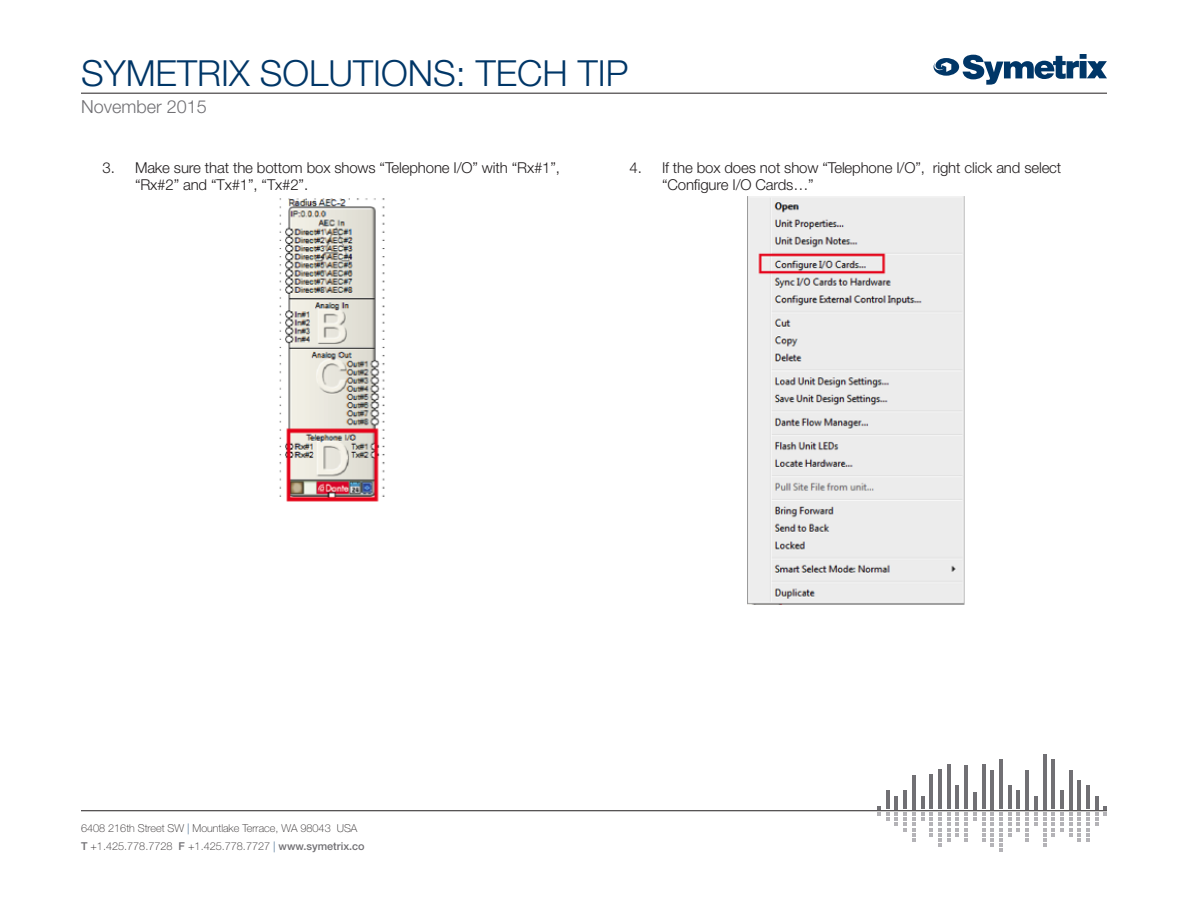
<style>
.page{position:relative;width:1188px;height:918px;background:#fff}
.page>*{position:absolute;margin:0;border:0;box-sizing:border-box;transform-origin:0 0}
.t1{font:300 36px "Helvetica Neue LT Std";color:#003667}
.t2{font:300 18px "Helvetica Neue LT Std";color:#717074}
.Body_Text{font:300 15px/17.2px "Helvetica Neue LT Std";letter-spacing:-.01em;color:#231f20}
.t3{font:100 10.8px/18px "Helvetica Neue LT Std";color:#231f20}
.s1{color:#003667}
.s2{font-weight:500;color:#717074}
</style>
<div class="page">
<svg style="left:933px;top:54px;width:174px;height:31px"></svg>
<hr style="left:81px;top:93px;width:1026px;height:1px;background:#231f20">
<hr style="left:81px;top:810px;width:1026px;height:1px;background:#231f20">
<hr style="left:886px;top:791px;width:3px;height:18px;background:#717074">
<hr style="left:904px;top:791px;width:3px;height:18px;background:#717074">
<hr style="left:912px;top:775px;width:3px;height:34px;background:#717074">
<hr style="left:930px;top:775px;width:3px;height:34px;background:#717074">
<hr style="left:938px;top:770px;width:4px;height:39px;background:#717074">
<hr style="left:947px;top:765px;width:3px;height:44px;background:#717074">
<hr style="left:956px;top:785px;width:3px;height:24px;background:#717074">
<hr style="left:965px;top:765px;width:3px;height:44px;background:#717074">
<hr style="left:973px;top:792px;width:3px;height:17px;background:#717074">
<hr style="left:982px;top:765px;width:3px;height:44px;background:#717074">
<hr style="left:991px;top:770px;width:3px;height:39px;background:#717074">
<hr style="left:999px;top:759px;width:3px;height:50px;background:#717074">
<hr style="left:1008px;top:786px;width:3px;height:23px;background:#717074">
<hr style="left:1017px;top:791px;width:3px;height:18px;background:#717074">
<hr style="left:1026px;top:770px;width:3px;height:39px;background:#717074">
<hr style="left:1043px;top:754px;width:3px;height:55px;background:#717074">
<hr style="left:1052px;top:759px;width:3px;height:50px;background:#717074">
<hr style="left:1060px;top:791px;width:3px;height:18px;background:#717074">
<hr style="left:1069px;top:770px;width:3px;height:39px;background:#717074">
<hr style="left:1078px;top:780px;width:3px;height:29px;background:#717074">
<hr style="left:1087px;top:785px;width:3px;height:24px;background:#717074">
<svg style="left:878px;top:806px;width:11px;height:15px"></svg>
<svg style="left:895px;top:796px;width:3px;height:30px"></svg>
<svg style="left:904px;top:812px;width:11px;height:29px"></svg>
<svg style="left:921px;top:797px;width:3px;height:24px"></svg>
<svg style="left:930px;top:812px;width:20px;height:35px"></svg>
<svg style="left:956px;top:812px;width:3px;height:24px"></svg>
<svg style="left:965px;top:812px;width:11px;height:29px"></svg>
<svg style="left:982px;top:812px;width:3px;height:29px"></svg>
<svg style="left:991px;top:812px;width:11px;height:40px"></svg>
<svg style="left:1008px;top:812px;width:3px;height:24px"></svg>
<svg style="left:1017px;top:812px;width:3px;height:19px"></svg>
<svg style="left:1026px;top:796px;width:11px;height:45px"></svg>
<svg style="left:1043px;top:812px;width:3px;height:35px"></svg>
<svg style="left:1052px;top:812px;width:11px;height:24px"></svg>
<svg style="left:1069px;top:812px;width:3px;height:24px"></svg>
<svg style="left:1078px;top:812px;width:3px;height:29px"></svg>
<svg style="left:1087px;top:796px;width:11px;height:45px"></svg>
<svg style="left:1104px;top:806px;width:3px;height:9px"></svg>
<img style="left:279px;top:198px;width:106px;height:304px">
<img style="left:747px;top:196px;width:218px;height:409px">
<h1 class="t1" style="left:81px;top:51px;width:549px">SYMETRIX SOLUTIONS: TECH TIP</h1>
<p class="t2" style="left:81px;top:95px;width:127px">November 2015</p>
<p class="Body_Text" style="left:135px;top:158px;width:427px;text-indent:-32px">3. Make sure that the bottom box shows “Telephone I/O” with “Rx#1”, “Rx#2” and “Tx#1”, “Tx#2”.</p>
<p class="Body_Text" style="left:662px;top:158px;width:401px;text-indent:-32px">4. If the box does not show “Telephone I/O”, right click and select “Configure I/O Cards…”</p>
<p class="t3" style="left:81px;top:820px;width:285px">6408 216th Street SW <span class="s1">|</span> Mountlake Terrace, WA 98043 USA<br><span class="s2">T</span> +1.425.778.7728 <span class="s2">F</span> +1.425.778.7727 <span class="s1">|</span> <span class="s2">www.symetrix.co</span></p>
</div>
